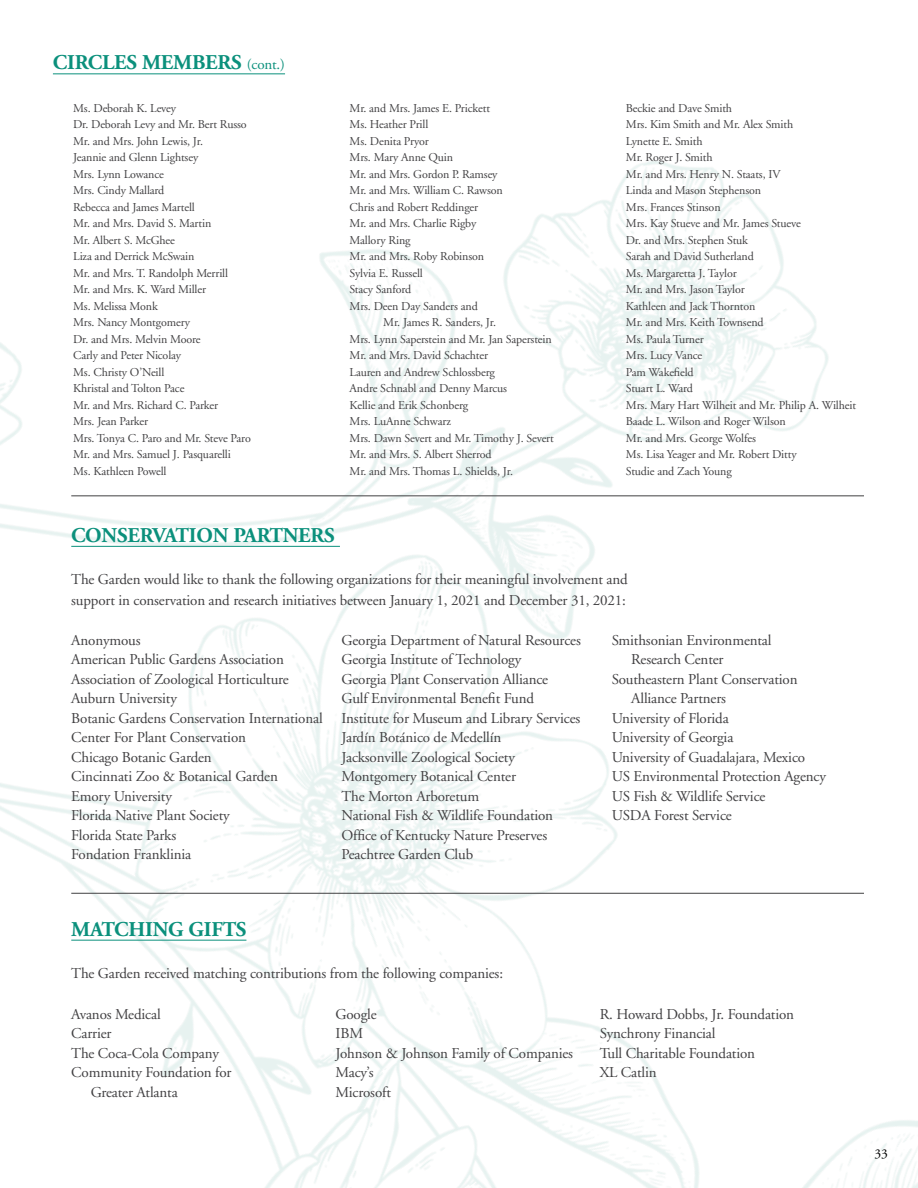
<style>
.page{position:relative;width:918px;height:1188px;background:#fff}
.page>*{position:absolute;margin:0;border:0;box-sizing:border-box;transform-origin:0 0}
.t1{font:700 21px "Adobe Garamond";letter-spacing:-.01em;color:#0b907c}
.t2{font:15px/19.5px "Adobe Garamond";letter-spacing:-.01em;color:#414042}
.t3{font:13.5px "Adobe Garamond";color:#000}
.t4{font:12px/16.5px "Adobe Garamond";letter-spacing:-.01em;color:#414042}
.s1{font-weight:400;font-size:15px}
</style>
<div class="page">
<img style="left:0;top:73px;width:918px;height:1115px">
<hr style="left:53px;top:74px;width:232px;height:1px;background:#0b907c">
<hr style="left:71px;top:546px;width:269px;height:1px;background:#0b907c">
<hr style="left:71px;top:940px;width:175px;height:1px;background:#0b907c">
<hr style="left:71px;top:893px;width:793px;height:1px;background:#414042">
<hr style="left:71px;top:496px;width:793px;height:1px;background:#414042">
<h1 class="t1" style="left:53px;top:51px;width:234px">CIRCLES MEMBERS <span class="s1">(cont.)</span></h1>
<p class="t4" style="left:73px;top:100px;width:179px">Ms. Deborah K. Levey<br>Dr. Deborah Levy and Mr. Bert Russo<br>Mr. and Mrs. John Lewis, Jr.<br>Jeannie and Glenn Lightsey<br>Mrs. Lynn Lowance<br>Mrs. Cindy Mallard<br>Rebecca and James Martell<br>Mr. and Mrs. David S. Martin<br>Mr. Albert S. McGhee<br>Liza and Derrick McSwain<br>Mr. and Mrs. T. Randolph Merrill<br>Mr. and Mrs. K. Ward Miller<br>Ms. Melissa Monk<br>Mrs. Nancy Montgomery<br>Dr. and Mrs. Melvin Moore<br>Carly and Peter Nicolay<br>Ms. Christy O’Neill<br>Khristal and Tolton Pace<br>Mr. and Mrs. Richard C. Parker<br>Mrs. Jean Parker<br>Mrs. Tonya C. Paro and Mr. Steve Paro<br>Mr. and Mrs. Samuel J. Pasquarelli<br>Ms. Kathleen Powell</p>
<p class="t4" style="left:350px;top:100px;width:155px">Mr. and Mrs. James E. Prickett<br>Ms. Heather Prill<br>Ms. Denita Pryor<br>Mrs. Mary Anne Quin<br>Mr. and Mrs. Gordon P. Ramsey<br>Mr. and Mrs. William C. Rawson<br>Chris and Robert Reddinger<br>Mr. and Mrs. Charlie Rigby<br>Mallory Ring<br>Mr. and Mrs. Roby Robinson<br>Sylvia E. Russell<br>Stacy Sanford<br>Mrs. Deen Day Sanders and</p>
<p class="t4" style="left:350px;top:314px;width:206px;text-indent:34px">Mr. James R. Sanders, Jr.<br>Mrs. Lynn Saperstein and Mr. Jan Saperstein<br>Mr. and Mrs. David Schachter<br>Lauren and Andrew Schlossberg<br>Andre Schnabl and Denny Marcus<br>Kellie and Erik Schonberg<br>Mrs. LuAnne Schwarz<br>Mrs. Dawn Severt and Mr. Timothy J. Severt<br>Mr. and Mrs. S. Albert Sherrod<br>Mr. and Mrs. Thomas L. Shields, Jr.</p>
<p class="t4" style="left:626px;top:100px;width:232px">Beckie and Dave Smith<br>Mrs. Kim Smith and Mr. Alex Smith<br>Lynette E. Smith<br>Mr. Roger J. Smith<br>Mr. and Mrs. Henry N. Staats, IV<br>Linda and Mason Stephenson<br>Mrs. Frances Stinson<br>Mrs. Kay Stueve and Mr. James Stueve<br>Dr. and Mrs. Stephen Stuk<br>Sarah and David Sutherland<br>Ms. Margaretta J. Taylor<br>Mr. and Mrs. Jason Taylor<br>Kathleen and Jack Thornton<br>Mr. and Mrs. Keith Townsend<br>Ms. Paula Turner<br>Mrs. Lucy Vance<br>Pam Wakefield<br>Stuart L. Ward<br>Mrs. Mary Hart Wilheit and Mr. Philip A. Wilheit<br>Baade L. Wilson and Roger Wilson<br>Mr. and Mrs. George Wolfes<br>Ms. Lisa Yeager and Mr. Robert Ditty<br>Studie and Zach Young</p>
<h1 class="t1" style="left:71px;top:524px;width:265px">CONSERVATION PARTNERS</h1>
<p class="t2" style="left:71px;top:569px;width:558px;line-height:21px">The Garden would like to thank the following organizations for their meaningful involvement and support in conservation and research initiatives between January 1, 2021 and December 31, 2021:</p>
<p class="t2" style="left:71px;top:631px;width:253px">Anonymous<br>American Public Gardens Association<br>Association of Zoological Horticulture<br>Auburn University<br>Botanic Gardens Conservation International<br>Center For Plant Conservation<br>Chicago Botanic Garden<br>Cincinnati Zoo &amp; Botanical Garden<br>Emory University<br>Florida Native Plant Society<br>Florida State Parks<br>Fondation Franklinia</p>
<p class="t2" style="left:342px;top:631px;width:241px">Georgia Department of Natural Resources Georgia Institute of Technology<br>Georgia Plant Conservation Alliance<br>Gulf Environmental Benefit Fund Institute for Museum and Library Services Jardín Botánico de Medellín<br>Jacksonville Zoological Society Montgomery Botanical Center<br>The Morton Arboretum<br>National Fish &amp; Wildlife Foundation Office of Kentucky Nature Preserves Peachtree Garden Club</p>
<p class="t2" style="left:612px;top:631px;width:161px">Smithsonian Environmental</p>
<p class="t2" style="left:631px;top:650px;width:94px">Research Center</p>
<p class="t2" style="left:612px;top:670px;width:187px">Southeastern Plant Conservation</p>
<p class="t2" style="left:631px;top:689px;width:96px">Alliance Partners</p>
<p class="t2" style="left:612px;top:709px;width:119px">University of Florida</p>
<p class="t2" style="left:612px;top:728px;width:123px">University of Georgia</p>
<p class="t2" style="left:612px;top:748px;width:195px">University of Guadalajara, Mexico</p>
<p class="t2" style="left:612px;top:767px;width:216px">US Environmental Protection Agency</p>
<p class="t2" style="left:612px;top:787px;width:155px">US Fish &amp; Wildlife Service</p>
<p class="t2" style="left:612px;top:806px;width:122px">USDA Forest Service</p>
<h1 class="t1" style="left:71px;top:918px;width:177px">MATCHING GIFTS</h1>
<p class="t2" style="left:71px;top:964px;width:433px">The Garden received matching contributions from the following companies:</p>
<p class="t2" style="left:71px;top:1005px;width:91px">Avanos Medical</p>
<p class="t2" style="left:71px;top:1024px;width:42px">Carrier</p>
<p class="t2" style="left:71px;top:1044px;width:149px">The Coca-Cola Company</p>
<p class="t2" style="left:71px;top:1063px;width:162px">Community Foundation for</p>
<p class="t2" style="left:91px;top:1083px;width:89px">Greater Atlanta</p>
<p class="t2" style="left:336px;top:1005px;width:239px">Google<br>IBM<br>Johnson &amp; Johnson Family of Companies<br>Macy’s<br>Microsoft</p>
<p class="t2" style="left:600px;top:1005px;width:196px">R. Howard Dobbs, Jr. Foundation<br>Synchrony Financial<br>Tull Charitable Foundation<br>XL Catlin</p>
<p class="t3" style="left:874px;top:1146px;width:15px">33</p>
</div>
